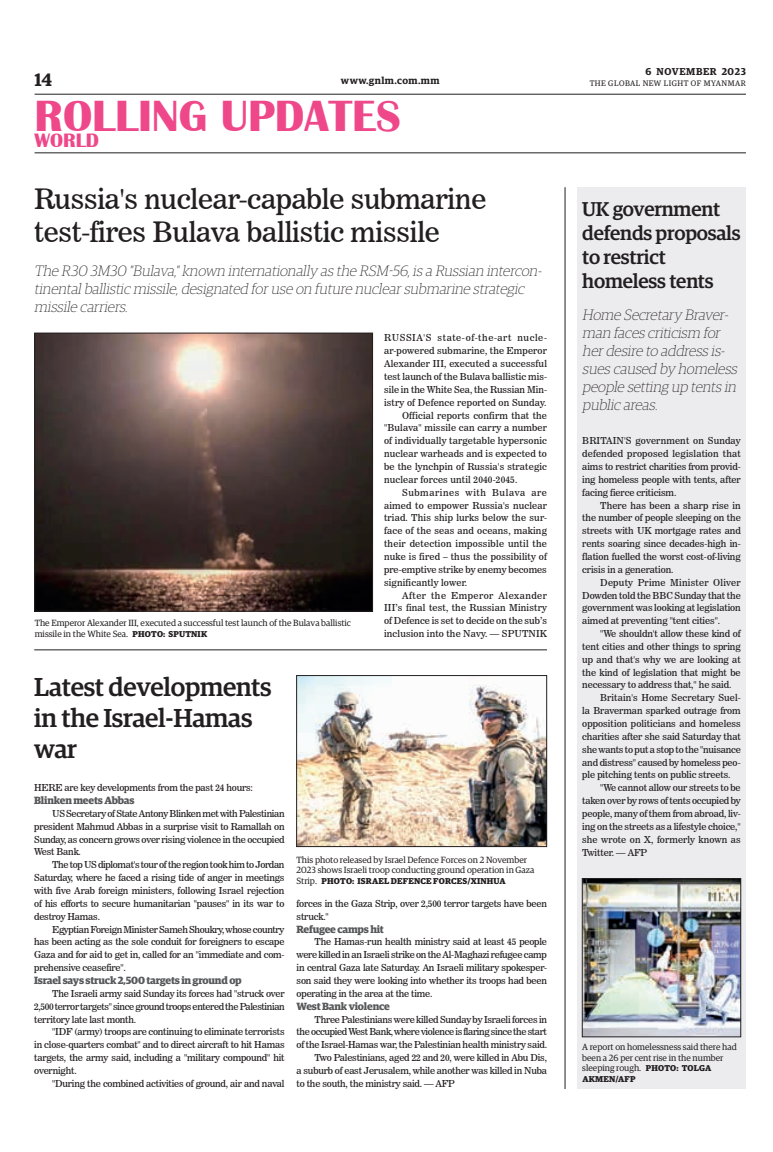
<style>
.page{position:relative;width:773px;height:1152px;background:#fff}
.page>*{position:absolute;margin:0;border:0;box-sizing:border-box;transform-origin:0 0}
.t1{font:700 45px "Britannic";color:#ef488a}
._1_Clm_Head{font:28px/33.6px "News 706 BT Roman C";letter-spacing:-.01em;color:#231f20}
._1_Clm_Head-2{font:500 26px/31.2px "Guardian Egyp";letter-spacing:-.01em;color:#231f20}
._1_Clm_Head-3{font:500 20px/24px "Guardian Egyp";letter-spacing:-.01em;color:#231f20}
.t2{font:700 20px "Britannic";color:#ef488a}
.t3{font:600 18px "Guardian Egyp";color:#231f20}
.t4{font:italic 100 15px/18px "Guardian Egyp";letter-spacing:-.01em;color:#231f20}
.Sub_Body{font:700 10.5px "Guardian Egyp";letter-spacing:-.02em;color:#57585a}
.t5{font:600 10px "Guardian Egyp";letter-spacing:.05em;color:#231f20}
._2nd_Body{font:9.5px/12.9px "News 706 BT Roman C";letter-spacing:-.02em;color:#231f20;text-align:justify}
.Normal_Para{font:9.5px/12.9px "News 706 BT Roman C";letter-spacing:-.01em;color:#231f20;text-align:justify}
.t6{font:9px/10.8px "Guardian Egyp";color:#231f20}
.t7{font:700 8.5px "Guardian Egyp";letter-spacing:.02em;color:#231f20}
.t8{font:8px "Guardian Egyp";letter-spacing:.06em;color:#231f20}
.s1{font-weight:700;font-size:8.5px}
.s2{font-weight:400;font-size:9px}
</style>
<div class="page">
<hr style="left:35px;top:94px;width:711px;height:1px;background:#231f20">
<hr style="left:35px;top:152px;width:711px;height:1px;background:#231f20">
<div style="left:577px;top:187px;width:169px;height:902px;background:#ececee"></div>
<img style="left:37px;top:335px;width:333px;height:274px">
<div style="left:35px;top:333px;width:337px;height:278px;border:1px solid #231f20"></div>
<img style="left:584px;top:880px;width:154px;height:155px">
<div style="left:582px;top:878px;width:158px;height:159px;border:1px solid #231f20"></div>
<img style="left:298px;top:677px;width:247px;height:168px">
<div style="left:296px;top:675px;width:251px;height:172px;border:1px solid #231f20"></div>
<hr style="left:564px;top:187px;width:1px;height:902px;background:#231f20">
<hr style="left:34px;top:650px;width:513px;height:1px;background:#231f20">
<p class="t5" style="left:645px;top:64px;width:102px">6 NOVEMBER 2023</p>
<h3 class="t3" style="left:35px;top:67px;width:19px">14</h3>
<p class="t5" style="left:341px;top:73px;width:100px">www.gnlm.com.mm</p>
<p class="t8" style="left:589px;top:78px;width:158px">THE GLOBAL NEW LIGHT OF MYANMAR</p>
<h1 class="t1" style="left:35px;top:91px;width:368px">ROLLING UPDATES</h1>
<h3 class="t2" style="left:35px;top:129px;width:66px">WORLD</h3>
<p class="_1_Clm_Head" style="left:34px;top:182px;width:453px">Russia's nuclear-capable submarine test-fires Bulava ballistic missile</p>
<p class="t4" style="left:34px;top:261px;width:511px">The R30 3M30 "Bulava,"known internationally as the RSM-56,is a Russian intercon&shy;tinentalballistic missile,designated foruse on future nuclearsubmarine strategic missile carriers.</p>
<p class="Normal_Para" style="left:384px;top:332px;width:164px">RUSSIA'S state-of-the-art nucle&shy;ar-powered submarine, the Emperor Alexander III, executed a successful test launch of the Bulava ballistic mis&shy;sile in the White Sea, the Russian Min&shy;istry of Defence reported on Sunday.</p>
<p class="_2nd_Body" style="left:384px;top:409px;width:164px;text-indent:18px">Official reports confirm that the "Bulava" missile can carry a number of individually targetable hypersonic nuclear warheads and is expected to be the lynchpin of Russia's strategic nuclear forces until 2040-2045.</p>
<p class="_2nd_Body" style="left:384px;top:486px;width:164px;text-indent:18px">Submarines with Bulava are aimed to empower Russia's nuclear triad. This ship lurks below the sur&shy;face of the seas and oceans, making their detection impossible until the nuke is fired – thus the possibility of pre-emptive strike by enemy becomes significantly lower.</p>
<p class="_2nd_Body" style="left:384px;top:589px;width:164px;text-indent:18px">After the Emperor Alexander III’s final test, the Russian Ministry of Defence is set to decide on the sub’s inclusion into the Navy. — SPUTNIK</p>
<p class="t6" style="left:35px;top:617px;width:318px">The Emperor Alexander III, executed a successful test launch of the Bulava ballistic missile in the White Sea. <span class="s1">PHOTO: SPUTNIK</span></p>
<p class="_1_Clm_Head-2" style="left:34px;top:669px;width:239px">Latest developments in the Israel-Hamas war</p>
<p class="Normal_Para" style="left:34px;top:781px;width:220px">HERE are key developments from the past 24 hours:</p>
<p class="Sub_Body" style="left:34px;top:792px;width:102px">Blinken meets Abbas</p>
<p class="_2nd_Body" style="left:34px;top:807px;width:252px;text-indent:18px">US Secretary of State Antony Blinken met with Palestinian president Mahmud Abbas in a surprise visit to Ramallah on Sunday, as concern grows over rising violence in the occupied West Bank.</p>
<p class="_2nd_Body" style="left:34px;top:858px;width:252px;text-indent:18px">The top US diplomat's tour of the region took him to Jordan Saturday, where he faced a rising tide of anger in meetings with five Arab foreign ministers, following Israel rejection of his efforts to secure humanitarian "pauses" in its war to destroy Hamas.</p>
<p class="_2nd_Body" style="left:34px;top:923px;width:252px;text-indent:18px">Egyptian Foreign Minister Sameh Shoukry, whose country has been acting as the sole conduit for foreigners to escape Gaza and for aid to get in, called for an "immediate and com&shy;prehensive ceasefire".</p>
<p class="Sub_Body" style="left:34px;top:972px;width:209px">Israel says struck 2,500 targets in ground op</p>
<p class="_2nd_Body" style="left:34px;top:987px;width:252px;text-indent:18px">The Israeli army said Sunday its forces had "struck over 2,500 terror targets" since ground troops entered the Palestinian territory late last month.</p>
<p class="_2nd_Body" style="left:34px;top:1025px;width:252px;text-indent:18px">"IDF (army) troops are continuing to eliminate terrorists in close-quarters combat" and to direct aircraft to hit Hamas targets, the army said, including a "military compound" hit overnight.</p>
<p class="_2nd_Body" style="left:52px;top:1077px;width:234px">"During the combined activities of ground, air and naval</p>
<p class="t6" style="left:296px;top:853px;width:239px">This photo released by Israel Defence Forces on 2 November<br>2023 shows Israeli troop conducting ground operation in Gaza</p>
<p class="t7" style="left:296px;top:875px;width:210px"><span class="s2">Strip.</span> PHOTO: ISRAEL DEFENCE FORCES/XINHUA</p>
<p class="_2nd_Body" style="left:296px;top:897px;width:252px">forces in the Gaza Strip, over 2,500 terror targets have been struck."</p>
<p class="Sub_Body" style="left:296px;top:921px;width:89px">Refugee camps hit</p>
<p class="_2nd_Body" style="left:296px;top:936px;width:252px;text-indent:18px">The Hamas-run health ministry said at least 45 people were killed in an Israeli strike on the Al-Maghazi refugee camp in central Gaza late Saturday. An Israeli military spokesper&shy;son said they were looking into whether its troops had been operating in the area at the time.</p>
<p class="Sub_Body" style="left:296px;top:998px;width:95px">West Bank violence</p>
<p class="_2nd_Body" style="left:296px;top:1013px;width:252px;text-indent:18px">Three Palestinians were killed Sunday by Israeli forces in the occupied West Bank, where violence is flaring since the start of the Israel-Hamas war, the Palestinian health ministry said.</p>
<p class="_2nd_Body" style="left:296px;top:1051px;width:252px;text-indent:18px">Two Palestinians, aged 22 and 20, were killed in Abu Dis, a suburb of east Jerusalem, while another was killed in Nuba to the south, the ministry said. — AFP</p>
<p class="_1_Clm_Head-3" style="left:582px;top:195px;width:160px">UK government defends proposals to restrict homeless tents</p>
<p class="t4" style="left:582px;top:305px;width:159px">Home Secretary Braver&shy;man faces criticism for herdesire to address is&shy;sues caused by homeless people setting up tents in public areas.</p>
<p class="Normal_Para" style="left:582px;top:434px;width:160px">BRITAIN'S government on Sunday defended proposed legislation that aims to restrict charities from provid&shy;ing homeless people with tents, after facing fierce criticism.</p>
<p class="_2nd_Body" style="left:582px;top:499px;width:160px;text-indent:18px">There has been a sharp rise in the number of people sleeping on the streets with UK mortgage rates and rents soaring since decades-high in&shy;flation fuelled the worst cost-of-living crisis in a generation.</p>
<p class="_2nd_Body" style="left:582px;top:576px;width:160px;text-indent:18px">Deputy Prime Minister Oliver Dowden told the BBC Sunday that the government was looking at legislation aimed at preventing "tent cities".</p>
<p class="_2nd_Body" style="left:582px;top:627px;width:160px;text-indent:18px">"We shouldn't allow these kind of tent cities and other things to spring up and that's why we are looking at the kind of legislation that might be necessary to address that," he said.</p>
<p class="_2nd_Body" style="left:582px;top:691px;width:160px;text-indent:18px">Britain's Home Secretary Suel&shy;la Braverman sparked outrage from opposition politicians and homeless charities after she said Saturday that she wants to put a stop to the "nuisance and distress" caused by homeless peo&shy;ple pitching tents on public streets.</p>
<p class="_2nd_Body" style="left:582px;top:781px;width:160px;text-indent:18px">"We cannot allow our streets to be taken over by rows of tents occupied by people, many of them from abroad, liv&shy;ing on the streets as a lifestyle choice," she wrote on X, formerly known as Twitter. — AFP</p>
<p class="t6" style="left:582px;top:1041px;width:156px">A report on homelessness said there had been a 26 per cent rise in the number sleeping rough. <span class="s1">PHOTO: TOLGA</span></p>
<p class="t7" style="left:582px;top:1072px;width:55px">AKMEN/AFP</p>
</div>
